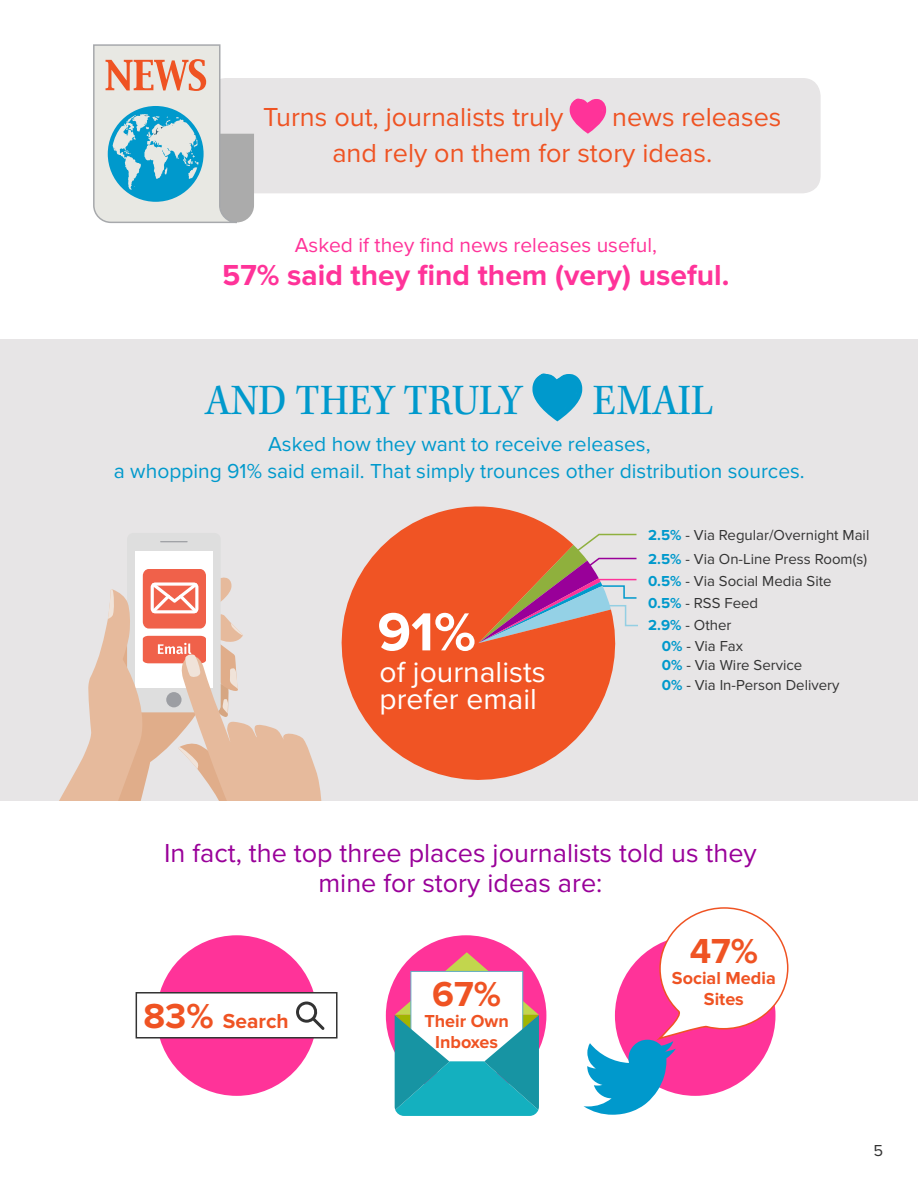
<style>
.page{position:relative;width:918px;height:1188px;background:#fff}
.page>*{position:absolute;margin:0;border:0;box-sizing:border-box;transform-origin:0 0}
.t1{font:700 55.5px "Proxima Nova";color:#fff}
.t2{font:45px "Kepler Std Scn";color:#09c}
.t3{font:700 36px "Proxima Nova";color:#ef5323}
.t4{font:700 30px "Proxima Nova";color:#f39}
.t5{font:30px/27px "Proxima Nova";color:#fff}
.t6{font:27px/30px "Proxima Nova";color:#909;text-align:center}
.t7{font:27px/36px "Proxima Nova";color:#ef5323}
.t8{font:21px/27px "Proxima Nova";color:#09c;text-align:center}
.t9{font:21px "Proxima Nova";color:#f39}
.t10{font:700 21px "Proxima Nova";color:#ef5323}
.t11{font:700 18px/21px "Proxima Nova";color:#ef5323;text-align:center}
.t12{font:16.5px "Proxima Nova";color:#333}
.t13{font:15px/22.4px "Proxima Nova";color:#333}
.s1{font-weight:700;color:#09c}
.s2{font-size:36px}
</style>
<div class="page">
<div style="left:0;top:340px;width:918px;height:461px;background:#e7e5e6"></div>
<div style="left:208px;top:78px;width:613px;height:115px;background:#e7e5e6;border-radius:18px"></div>
<svg style="left:93px;top:44px;width:161px;height:180px;background:#b9cace"></svg>
<svg style="left:570px;top:98px;width:36px;height:36px"></svg>
<svg style="left:532px;top:373px;width:50px;height:48px"></svg>
<svg style="left:630px;top:533px;width:8px;height:94px"></svg>
<svg style="left:351px;top:506px;width:279px;height:274px;fill:#f05424"></svg>
<div style="left:127px;top:533px;width:94px;height:179px;background:#dedede;border-radius:6px"></div>
<div style="left:135px;top:551px;width:77px;height:137px;background:#fff"></div>
<svg style="left:160px;top:541px;width:28px;height:1px"></svg>
<div style="left:143px;top:569px;width:63px;height:60px;background:#f0614a;border-radius:6px"></div>
<svg style="left:59px;top:576px;width:292px;height:225px"></svg>
<div style="left:386px;top:935px;width:160px;height:161px;background:#f39;border-radius:50%"></div>
<div style="left:156px;top:935px;width:161px;height:161px;background:#f39;border-radius:50%"></div>
<div style="left:136px;top:992px;width:202px;height:47px;background:#fff;border:2px solid #333"></div>
<svg style="left:296px;top:1002px;width:29px;height:28px"></svg>
<svg style="left:395px;top:952px;width:144px;height:164px;background:#95bac8"></svg>
<svg style="left:614px;top:907px;width:175px;height:189px"></svg>
<h3 class="t7" style="left:263px;top:99px;width:302px">Turns out, journalists truly</h3>
<h3 class="t7" style="left:332px;top:99px;width:451px;text-indent:280px">news releases and rely on them for story ideas.</h3>
<h3 class="t9" style="left:295px;top:232px;width:364px">Asked if they find news releases useful,</h3>
<h3 class="t4" style="left:222px;top:257px;width:509px">57% said they find them (very) useful.</h3>
<h2 class="t2" style="left:205px;top:375px;width:318px">AND THEY TRULY</h2>
<h2 class="t2" style="left:593px;top:375px;width:122px">EMAIL</h2>
<h3 class="t8" style="left:114px;top:431px;width:692px">Asked how they want to receive releases,<br>a whopping 91% said email. That simply trounces other distribution sources.</h3>
<h1 class="t1" style="left:377px;top:600px;width:100px">91%</h1>
<h3 class="t5" style="left:380px;top:659px;width:168px">of journalists prefer email</h3>
<p class="t13" style="left:648px;top:524px;width:223px"><span class="s1">2.5%</span> - Via Regular/Overnight Mail<br><span class="s1">2.5%</span> - Via On-Line Press Room(s)<br><span class="s1">0.5%</span> - Via Social Media Site<br><span class="s1">0.5%</span> - RSS Feed<br><span class="s1">2.9%</span> - Other</p>
<p class="t13" style="left:662px;top:636px;width:179px;line-height:19.5px"><span class="s1">0%</span> - Via Fax<br><span class="s1">0%</span> - Via Wire Service<br><span class="s1">0%</span> - Via In-Person Delivery</p>
<h3 class="t6" style="left:164px;top:839px;width:594px">In fact, the top three places journalists told us they mine for story ideas are:</h3>
<h3 class="t10" style="left:143px;top:1008px;width:147px"><span class="s2">83%</span> Search</h3>
<h3 class="t3" style="left:432px;top:973px;width:70px">67%</h3>
<p class="t11" style="left:424px;top:1011px;width:86px">Their Own<br>Inboxes</p>
<h3 class="t3" style="left:690px;top:930px;width:70px">47%</h3>
<p class="t11" style="left:672px;top:967px;width:105px">Social Media<br>Sites</p>
<p class="t12" style="left:874px;top:1141px;width:11px">5</p>
</div>
